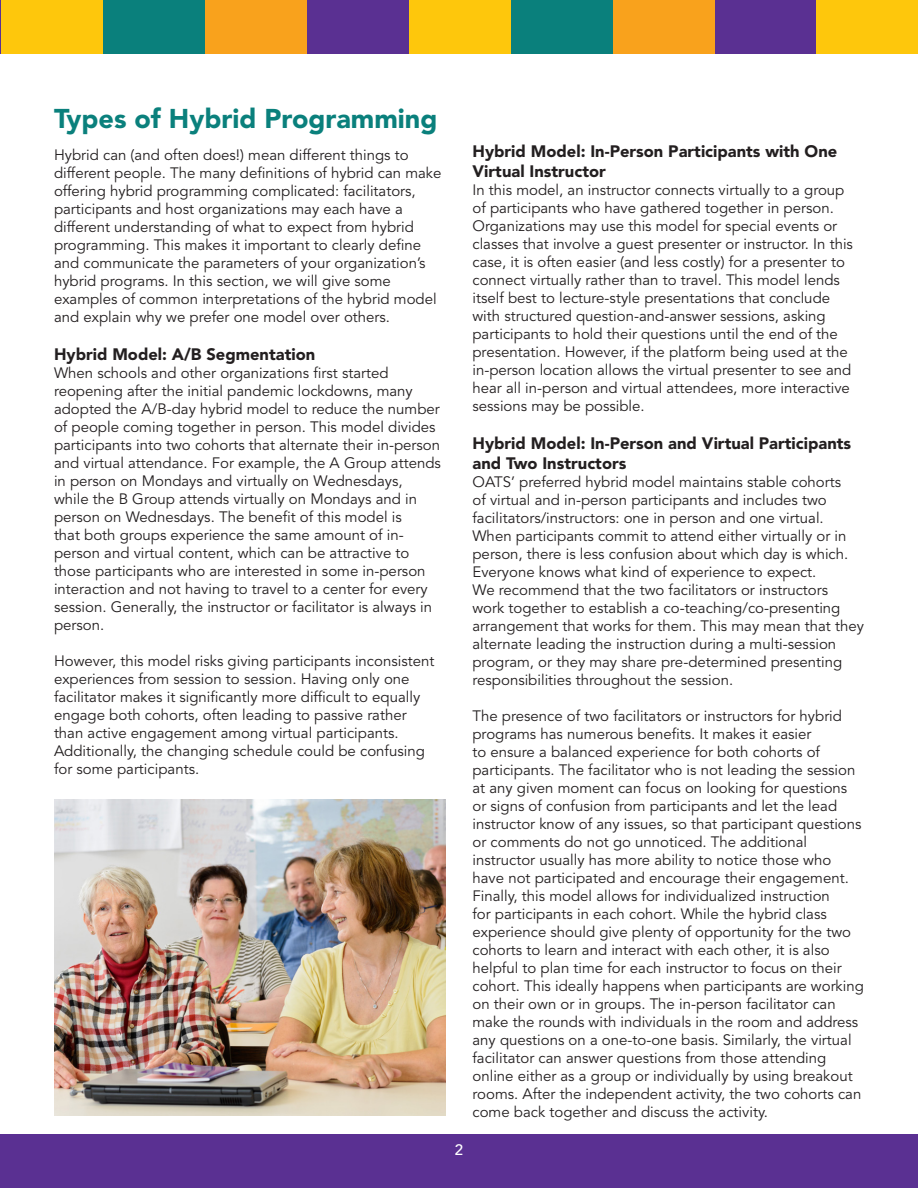
<style>
.page{position:relative;width:918px;height:1188px;background:#fff}
.page>*{position:absolute;margin:0;border:0;box-sizing:border-box;transform-origin:0 0}
.Subhead-Purple{font:900 27px "Avenir LT Std";color:#0a807c}
.Subhead-Black{font:900 16.5px/19.8px "Avenir LT Std";color:#231f20}
.No_Spacing{font:15px/18px "Avenir LT Std";color:#231f20}
.t1{font:500 15px "Avenir LT Std";color:#fff}
</style>
<div class="page">
<div style="left:205px;top:0;width:102px;height:54px;background:#f9a21c"></div>
<div style="left:307px;top:0;width:102px;height:54px;background:#5a3092"></div>
<div style="left:103px;top:0;width:102px;height:54px;background:#0a807c"></div>
<div style="left:1px;top:0;width:102px;height:54px;background:#fec70c"></div>
<div style="left:613px;top:0;width:102px;height:54px;background:#f9a21c"></div>
<div style="left:715px;top:0;width:102px;height:54px;background:#5a3092"></div>
<div style="left:511px;top:0;width:102px;height:54px;background:#0a807c"></div>
<div style="left:409px;top:0;width:102px;height:54px;background:#fec70c"></div>
<div style="left:817px;top:0;width:101px;height:54px;background:#fec70c"></div>
<hr style="left:0;top:0;width:1px;height:54px;background:#5a3092">
<div style="left:0;top:1134px;width:918px;height:54px;background:#5a3092"></div>
<img style="left:54px;top:799px;width:392px;height:317px">
<p class="Subhead-Purple" style="left:54px;top:103px;width:385px">Types of Hybrid Programming</p>
<p class="No_Spacing" style="left:54px;top:146px;width:389px">Hybrid can (and often does!) mean different things to different people. The many definitions of hybrid can make offering hybrid programming complicated: facilitators, participants and host organizations may each have a different understanding of what to expect from hybrid programming. This makes it important to clearly define and communicate the parameters of your organization’s hybrid programs. In this section, we will give some examples of common interpretations of the hybrid model and explain why we prefer one model over others.</p>
<p class="Subhead-Black" style="left:54px;top:344px;width:263px">Hybrid Model: A/B Segmentation</p>
<p class="No_Spacing" style="left:54px;top:364px;width:388px">When schools and other organizations first started reopening after the initial pandemic lockdowns, many adopted the A/B-day hybrid model to reduce the number of people coming together in person. This model divides participants into two cohorts that alternate their in-person and virtual attendance. For example, the A Group attends in person on Mondays and virtually on Wednesdays, while the B Group attends virtually on Mondays and in person on Wednesdays. The benefit of this model is<br>that both groups experience the same amount of in&shy;person and virtual content, which can be attractive to those participants who are interested in some in-person interaction and not having to travel to a center for every session. Generally, the instructor or facilitator is always in person.</p>
<p class="No_Spacing" style="left:54px;top:652px;width:382px">However, this model risks giving participants inconsistent experiences from session to session. Having only one facilitator makes it significantly more difficult to equally engage both cohorts, often leading to passive rather than active engagement among virtual participants.<br>Additionally, the changing schedule could be confusing for some participants.</p>
<p class="t1" style="left:455px;top:1141px;width:10px">32</p>
<p class="Subhead-Black" style="left:472px;top:141px;width:366px">Hybrid Model: In-Person Participants with One<br>Virtual Instructor</p>
<p class="No_Spacing" style="left:472px;top:181px;width:382px">In this model, an instructor connects virtually to a group of participants who have gathered together in person.<br>Organizations may use this model for special events or classes that involve a guest presenter or instructor. In this case, it is often easier (and less costly) for a presenter to connect virtually rather than to travel. This model lends itself best to lecture-style presentations that conclude with structured question-and-answer sessions, asking participants to hold their questions until the end of the presentation. However, if the platform being used at the in-person location allows the virtual presenter to see and hear all in-person and virtual attendees, more interactive sessions may be possible.</p>
<p class="Subhead-Black" style="left:472px;top:433px;width:380px">Hybrid Model: In-Person and Virtual Participants and Two Instructors</p>
<p class="No_Spacing" style="left:472px;top:473px;width:393px">OATS’ preferred hybrid model maintains stable cohorts<br>of virtual and in-person participants and includes two facilitators/instructors: one in person and one virtual.<br>When participants commit to attend either virtually or in person, there is less confusion about which day is which.<br>Everyone knows what kind of experience to expect.<br>We recommend that the two facilitators or instructors<br>work together to establish a co-teaching/co-presenting arrangement that works for them. This may mean that they alternate leading the instruction during a multi-session program, or they may share pre-determined presenting responsibilities throughout the session.</p>
<p class="No_Spacing" style="left:472px;top:707px;width:393px">The presence of two facilitators or instructors for hybrid programs has numerous benefits. It makes it easier<br>to ensure a balanced experience for both cohorts of participants. The facilitator who is not leading the session at any given moment can focus on looking for questions or signs of confusion from participants and let the lead instructor know of any issues, so that participant questions or comments do not go unnoticed. The additional instructor usually has more ability to notice those who have not participated and encourage their engagement.<br>Finally, this model allows for individualized instruction<br>for participants in each cohort. While the hybrid class experience should give plenty of opportunity for the two cohorts to learn and interact with each other, it is also helpful to plan time for each instructor to focus on their cohort. This ideally happens when participants are working on their own or in groups. The in-person facilitator can make the rounds with individuals in the room and address any questions on a one-to-one basis. Similarly, the virtual facilitator can answer questions from those attending online either as a group or individually by using breakout rooms. After the independent activity, the two cohorts can come back together and discuss the activity.</p>
</div>
